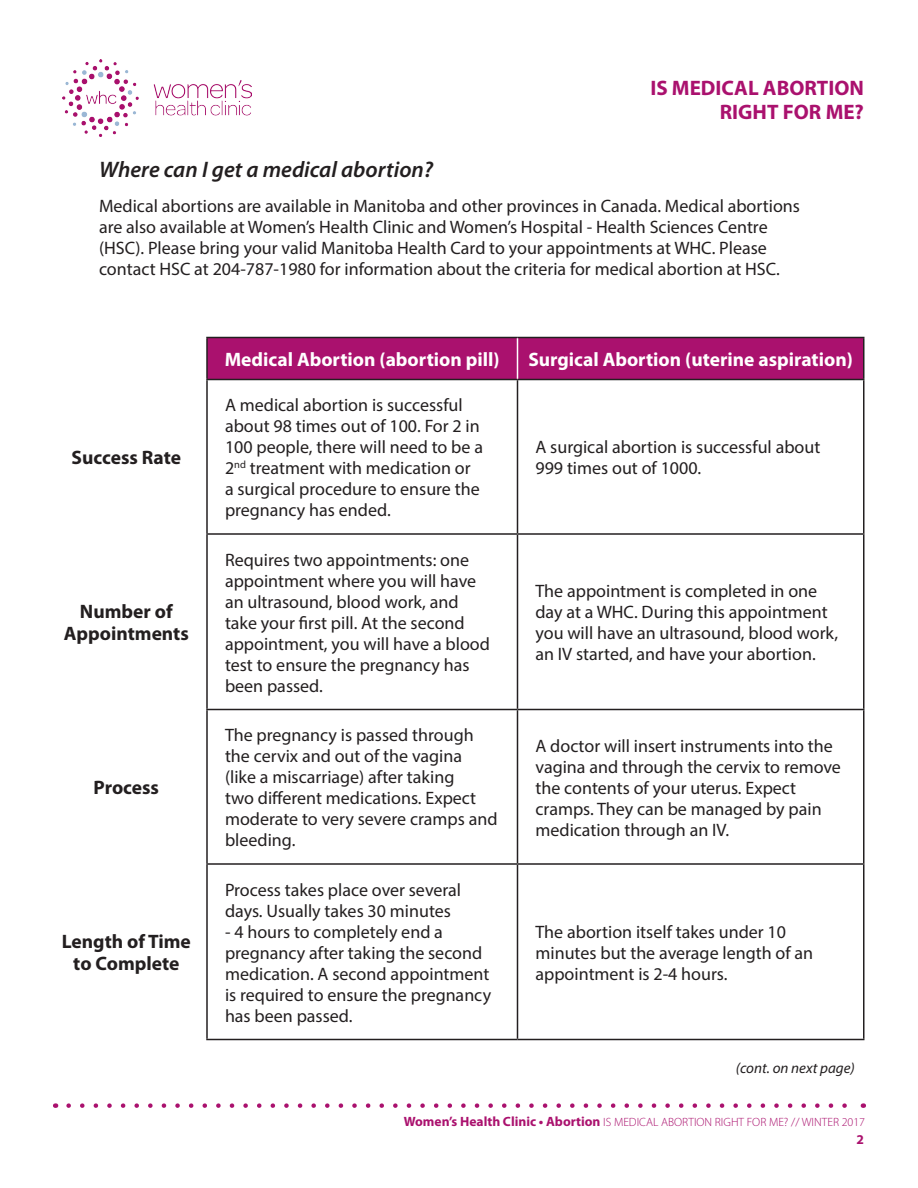
<style>
.page{position:relative;width:918px;height:1188px;background:#fff}
.page>*{position:absolute;margin:0;border:0;box-sizing:border-box;transform-origin:0 0}
.Subtitle{font:italic 600 22.5px "Myriad Pro";color:#231f20}
.t1{font:700 21px/24px "Myriad Pro";color:#aa116e;text-align:right}
.Sub_subtitle{font:700 19.5px "Myriad Pro";color:#fff}
.Sub_subtitle-2{font:700 19.5px/22.5px "Myriad Pro";color:#231f20;text-align:center}
.Body{font:18px/21px "Myriad Pro";color:#231f20}
.Body-2{font:italic 15px "Myriad Pro";color:#231f20}
.Footer_Header{font:700 13.5px "Myriad Pro";color:#aa116e}
.t2{font:300 12px "Myriad Pro";color:#aa116e}
.s1{font-weight:700;font-size:13.5px}
</style>
<div class="page">
<img style="left:62px;top:60px;width:189px;height:77px">
<svg style="left:69px;top:1103px;width:778px;height:5px"></svg>
<div style="left:208px;top:338px;width:655px;height:41px;background:#aa116e"></div>
<hr style="left:517px;top:380px;width:1px;height:153px;background:#231f20">
<hr style="left:517px;top:535px;width:1px;height:174px;background:#231f20">
<hr style="left:517px;top:710px;width:1px;height:153px;background:#231f20">
<hr style="left:863px;top:865px;width:1px;height:174px;background:#231f20">
<hr style="left:518px;top:1039px;width:346px;height:1px;background:#231f20">
<hr style="left:206px;top:337px;width:312px;height:1px;background:#231f20">
<hr style="left:206px;top:338px;width:2px;height:41px;background:#231f20">
<hr style="left:518px;top:337px;width:346px;height:1px;background:#231f20">
<hr style="left:863px;top:338px;width:1px;height:41px;background:#231f20">
<hr style="left:206px;top:379px;width:312px;height:1px;background:#231f20">
<hr style="left:518px;top:379px;width:346px;height:1px;background:#231f20">
<hr style="left:206px;top:865px;width:2px;height:174px;background:#231f20">
<hr style="left:517px;top:865px;width:1px;height:174px;background:#231f20">
<hr style="left:206px;top:1039px;width:312px;height:1px;background:#231f20">
<hr style="left:206px;top:380px;width:2px;height:153px;background:#231f20">
<hr style="left:863px;top:380px;width:1px;height:153px;background:#231f20">
<hr style="left:206px;top:533px;width:312px;height:2px;background:#231f20">
<hr style="left:206px;top:535px;width:2px;height:174px;background:#231f20">
<hr style="left:518px;top:533px;width:346px;height:2px;background:#231f20">
<hr style="left:863px;top:535px;width:1px;height:174px;background:#231f20">
<hr style="left:206px;top:709px;width:312px;height:1px;background:#231f20">
<hr style="left:206px;top:710px;width:2px;height:153px;background:#231f20">
<hr style="left:518px;top:709px;width:346px;height:1px;background:#231f20">
<hr style="left:863px;top:710px;width:1px;height:153px;background:#231f20">
<hr style="left:206px;top:863px;width:312px;height:2px;background:#231f20">
<hr style="left:518px;top:863px;width:346px;height:2px;background:#231f20">
<hr style="left:517px;top:338px;width:1px;height:41px;background:#fff">
<p class="t1" style="left:650px;top:76px;width:215px">IS MEDICAL ABORTION<br>RIGHT FOR ME?</p>
<p class="Subtitle" style="left:99px;top:155px;width:336px">Where can I get a medical abortion?</p>
<p class="Body" style="left:99px;top:195px;width:703px">Medical abortions are available in Manitoba and other provinces in Canada. Medical abortions are also available at Women’s Health Clinic and Women’s Hospital - Health Sciences Centre (HSC). Please bring your valid Manitoba Health Card to your appointments at WHC. Please contact HSC at 204-787-1980 for information about the criteria for medical abortion at HSC.</p>
<p class="Sub_subtitle-2" style="left:72px;top:447px;width:111px">Success Rate</p>
<p class="Sub_subtitle-2" style="left:64px;top:600px;width:127px">Number of<br>Appointments</p>
<p class="Sub_subtitle-2" style="left:94px;top:777px;width:67px">Process</p>
<p class="Sub_subtitle-2" style="left:62px;top:930px;width:131px">Length of Time to Complete</p>
<p class="Sub_subtitle" style="left:225px;top:348px;width:276px">Medical Abortion (abortion pill)</p>
<p class="Sub_subtitle" style="left:528px;top:348px;width:326px">Surgical Abortion (uterine aspiration)</p>
<p class="Body" style="left:225px;top:394px;width:260px">A medical abortion is successful about 98 times out of 100. For 2 in<br>100 people, there will need to be a<br>2<sup>nd</sup> treatment with medication or a surgical procedure to ensure the pregnancy has ended.</p>
<p class="Body" style="left:225px;top:549px;width:266px">Requires two appointments: one appointment where you will have an ultrasound, blood work, and take your first pill. At the second appointment, you will have a blood test to ensure the pregnancy has been passed.</p>
<p class="Body" style="left:536px;top:436px;width:286px">A surgical abortion is successful about<br>999 times out of 1000.</p>
<p class="Body" style="left:536px;top:580px;width:304px">The appointment is completed in one day at a WHC. During this appointment you will have an ultrasound, blood work, an IV started, and have your abortion.</p>
<p class="Body" style="left:225px;top:724px;width:274px">The pregnancy is passed through the cervix and out of the vagina (like a miscarriage) after taking<br>two different medications. Expect moderate to very severe cramps and bleeding.</p>
<p class="Body" style="left:536px;top:735px;width:307px">A doctor will insert instruments into the vagina and through the cervix to remove the contents of your uterus. Expect cramps. They can be managed by pain medication through an IV.</p>
<p class="Body" style="left:225px;top:879px;width:238px">Process takes place over several days. Usually takes 30 minutes</p>
<p class="Body" style="left:225px;top:921px;width:268px">- 4 hours to completely end a pregnancy after taking the second medication. A second appointment is required to ensure the pregnancy has been passed.</p>
<p class="Body" style="left:536px;top:921px;width:279px">The abortion itself takes under 10 minutes but the average length of an appointment is 2-4 hours.</p>
<p class="Body-2" style="left:736px;top:1059px;width:120px">(cont. on next page)</p>
<p class="t2" style="left:404px;top:1115px;width:463px"><span class="s1">Women’s Health Clinic • Abortion</span> IS MEDICAL ABORTION RIGHT FOR ME? // WINTER 2017</p>
<p class="Footer_Header" style="left:857px;top:1132px;width:9px">2</p>
</div>
